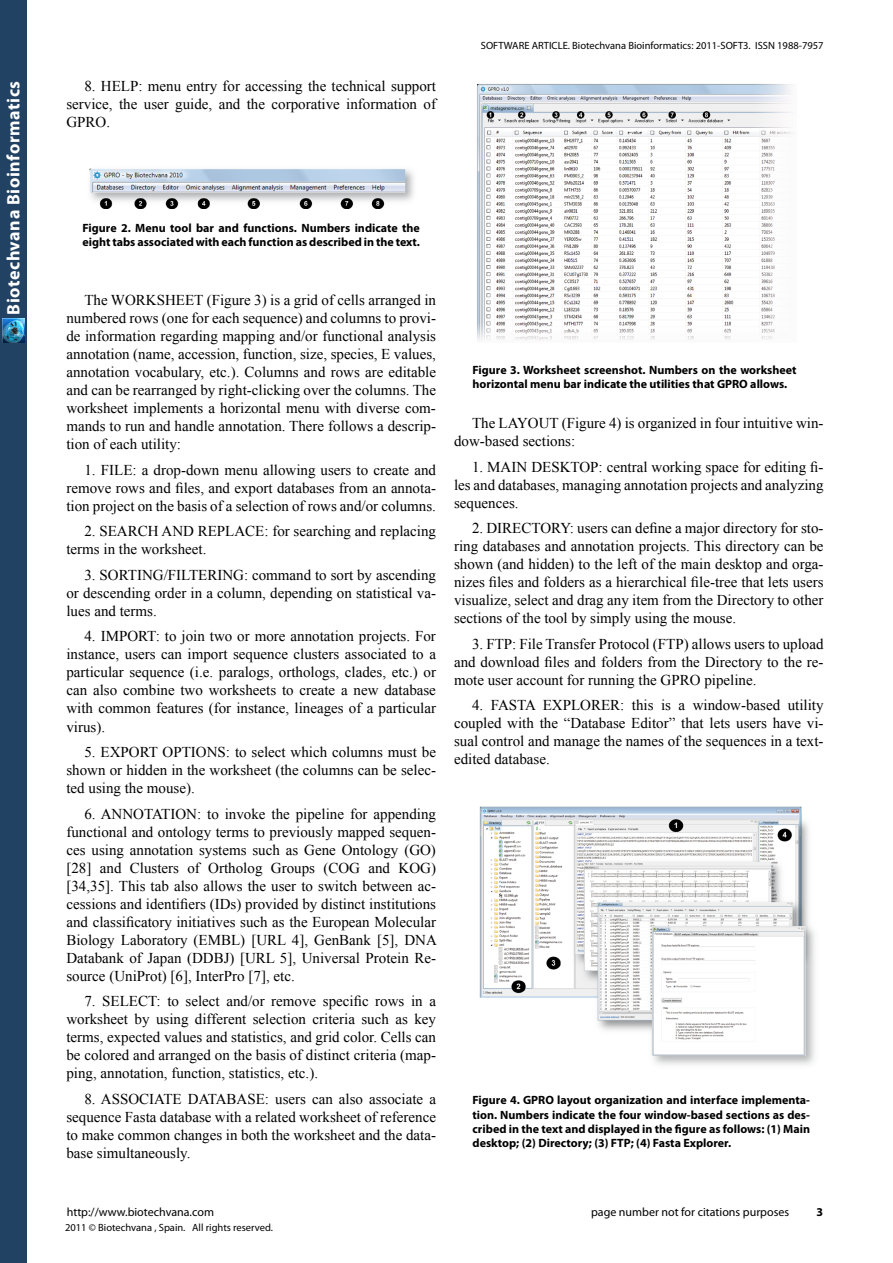
<style>
.page{position:relative;width:893px;height:1263px;background:#fff}
.page>*{position:absolute;margin:0;border:0;box-sizing:border-box;transform-origin:0 0}
.t1{font:700 18px "Myriad Pro";letter-spacing:.03em;color:#fff}
.t2{font:15px/18px "Times New Roman";color:#000;text-align:justify}
.t3{font:700 12px/14.4px "Myriad Pro";color:#000}
.t4{font:12px "Myriad Pro";color:#000}
.t5{font:10.5px "Myriad Pro";color:#000}
</style>
<div class="page">
<div style="left:0;top:0;width:27px;height:1263px;background:#214263"></div>
<img style="left:2px;top:319px;width:22px;height:24px">
<img style="left:89px;top:168px;width:325px;height:41px">
<img style="left:477px;top:84px;width:316px;height:257px">
<img style="left:479px;top:806px;width:336px;height:259px">
<p class="t1" style="left:2px;top:315px;width:235px;rotate:-90deg">Biotechvana Bioinformatics</p>
<p class="t2" style="left:66px;top:77px;width:371px;text-indent:18px">8. HELP: menu entry for accessing the technical support service, the user guide, and the corporative information of GPRO.</p>
<p class="t5" style="left:481px;top:39px;width:344px">SOFTWARE ARTICLE. Biotechvana Bioinformatics: 2011-SOFT3. ISSN 1988-7957</p>
<p class="t3" style="left:82px;top:220px;width:339px">Figure 2. Menu tool bar and functions. Numbers indicate the eight tabs associated with each function as described in the text.</p>
<p class="t2" style="left:66px;top:291px;width:371px;text-indent:18px">The WORKSHEET (Figure 3) is a grid of cells arranged in numbered rows (one for each sequence) and columns to provi&shy;de information regarding mapping and/or functional analysis annotation (name, accession, function, size, species, E values, annotation vocabulary, etc.). Columns and rows are editable and can be rearranged by right-clicking over the columns. The worksheet implements a horizontal menu with diverse com&shy;mands to run and handle annotation. There follows a descrip&shy;tion of each utility:</p>
<p class="t2" style="left:66px;top:461px;width:371px;text-indent:18px">1. FILE: a drop-down menu allowing users to create and remove rows and files, and export databases from an annota&shy;tion project on the basis of a selection of rows and/or columns.</p>
<p class="t2" style="left:66px;top:522px;width:371px;text-indent:18px">2. SEARCH AND REPLACE: for searching and replacing terms in the worksheet.</p>
<p class="t2" style="left:66px;top:566px;width:371px;text-indent:18px">3. SORTING/FILTERING: command to sort by ascending or descending order in a column, depending on statistical va&shy;lues and terms.</p>
<p class="t2" style="left:66px;top:627px;width:371px;text-indent:18px">4. IMPORT: to join two or more annotation projects. For instance, users can import sequence clusters associated to a particular sequence (i.e. paralogs, orthologs, clades, etc.) or can also combine two worksheets to create a new database with common features (for instance, lineages of a particular virus).</p>
<p class="t2" style="left:66px;top:743px;width:371px;text-indent:18px">5. EXPORT OPTIONS: to select which columns must be shown or hidden in the worksheet (the columns can be selec&shy;ted using the mouse).</p>
<p class="t2" style="left:66px;top:804px;width:372px;text-indent:18px">6. ANNOTATION: to invoke the pipeline for appending functional and ontology terms to previously mapped sequen&shy;ces using annotation systems such as Gene Ontology (GO) [28] and Clusters of Ortholog Groups (COG and KOG) [34,35]. This tab also allows the user to switch between ac&shy;cessions and identifiers (IDs) provided by distinct institutions and classificatory initiatives such as the European Molecular Biology Laboratory (EMBL) [URL 4], GenBank [5], DNA Databank of Japan (DDBJ) [URL 5], Universal Protein Re&shy;source (UniProt) [6], InterPro [7], etc.</p>
<p class="t2" style="left:66px;top:992px;width:371px;text-indent:18px">7. SELECT: to select and/or remove specific rows in a worksheet by using different selection criteria such as key terms, expected values and statistics, and grid color. Cells can be colored and arranged on the basis of distinct criteria (map&shy;ping, annotation, function, statistics, etc.).</p>
<p class="t2" style="left:66px;top:1089px;width:371px;text-indent:18px">8. ASSOCIATE DATABASE: users can also associate a sequence Fasta database with a related worksheet of reference to make common changes in both the worksheet and the data&shy;base simultaneously.</p>
<p class="t3" style="left:473px;top:362px;width:325px">Figure 3. Worksheet screenshot. Numbers on the worksheet horizontal menu bar indicate the utilities that GPRO allows.</p>
<p class="t2" style="left:454px;top:414px;width:371px;text-indent:18px">The LAYOUT (Figure 4) is organized in four intuitive win&shy;dow-based sections:</p>
<p class="t2" style="left:454px;top:457px;width:371px;text-indent:18px">1. MAIN DESKTOP: central working space for editing fi&shy;les and databases, managing annotation projects and analyzing sequences.</p>
<p class="t2" style="left:454px;top:519px;width:371px;text-indent:18px">2. DIRECTORY: users can define a major directory for sto&shy;ring databases and annotation projects. This directory can be shown (and hidden) to the left of the main desktop and orga&shy;nizes files and folders as a hierarchical file-tree that lets users visualize, select and drag any item from the Directory to other sections of the tool by simply using the mouse.</p>
<p class="t2" style="left:454px;top:634px;width:371px;text-indent:18px">3. FTP: File Transfer Protocol (FTP) allows users to upload and download files and folders from the Directory to the re&shy;mote user account for running the GPRO pipeline.</p>
<p class="t2" style="left:454px;top:696px;width:371px;text-indent:18px">4. FASTA EXPLORER: this is a window-based utility coupled with the “Database Editor” that lets users have vi&shy;sual control and manage the names of the sequences in a text&shy;edited database.</p>
<p class="t3" style="left:472px;top:1092px;width:339px;text-align:justify">Figure 4. GPRO layout organization and interface implementa&shy;tion. Numbers indicate the four window-based sections as des&shy;cribed in the text and displayed in the figure as follows: (1) Main desktop; (2) Directory; (3) FTP; (4) Fasta Explorer.</p>
<p class="t4" style="left:67px;top:1204px;width:149px">http://www.biotechvana.com</p>
<p class="t4" style="left:591px;top:1204px;width:200px">page number not for citations purposes</p>
<p class="t3" style="left:816px;top:1204px;width:8px">3</p>
<p class="t5" style="left:65px;top:1221px;width:209px">2011 © Biotechvana , Spain. All rights reserved.</p>
</div>
